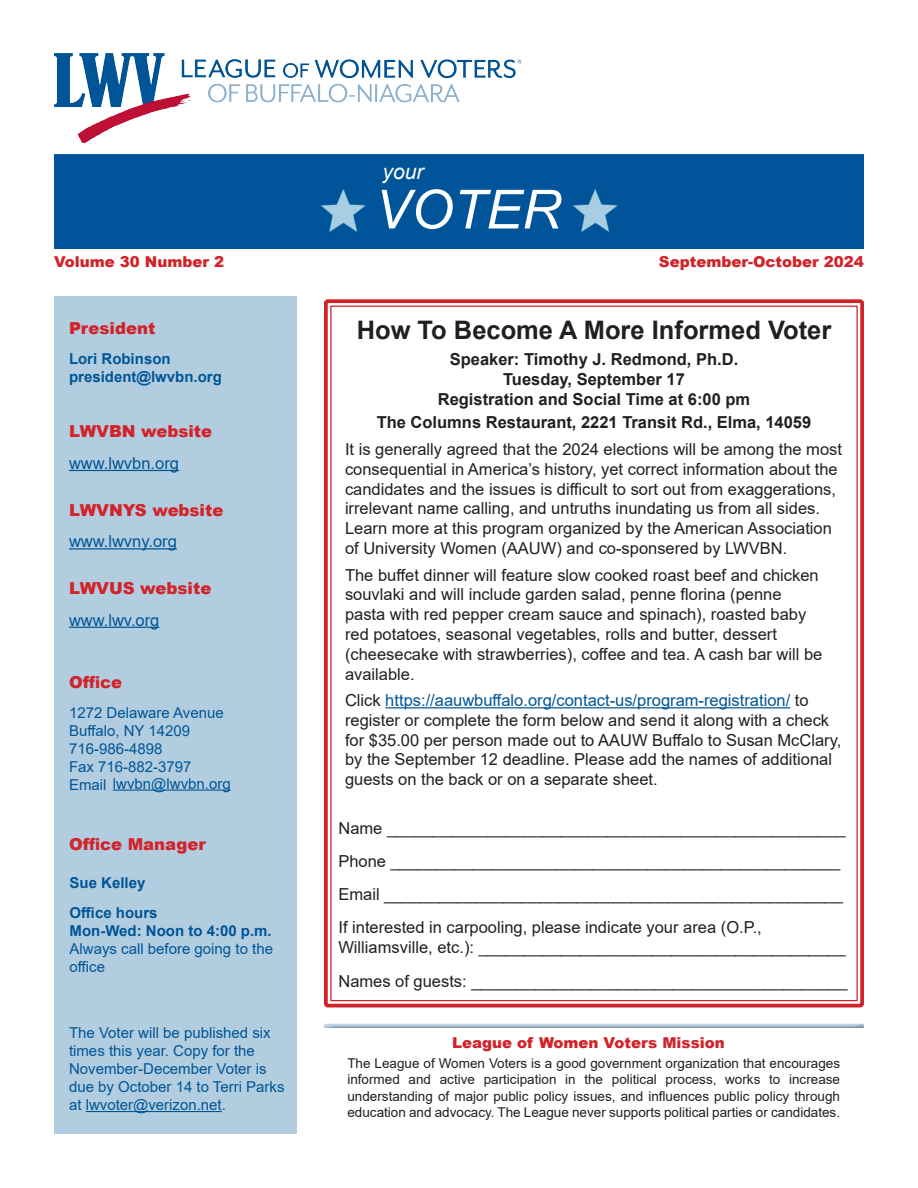
<style>
.page{position:relative;width:918px;height:1188px;background:#fff}
.page>*{position:absolute;margin:0;border:0;box-sizing:border-box;transform-origin:0 0}
.t1{font:italic 54px "Arial";color:#fff}
.t2{font:700 25.5px "Arial";color:#231f20}
.t3{font:italic 21px "Arial";color:#fff}
.Main_Text{font:16.5px/19.8px "Arial";color:#231f20}
.No_Box_Subheading{font:700 16.5px "Arial";color:#231f20}
.t4{font:900 16.5px "Arial";color:#d2232a}
.t5{font:16.5px "Arial";color:#005596}
.t6{font:15px/18px "Arial";color:#005596}
.t7{font:700 15px "Arial";color:#005596}
.t8{font:900 15px "Arial";color:#d2232a}
.t9{font:13.5px/16.2px "Arial";color:#231f20;text-align:justify}
.s1{color:#005596}
</style>
<div class="page">
<div style="left:323px;top:1022px;width:542px;height:7px;background:#231f20;opacity:.75"></div>
<div style="left:54px;top:297px;width:243px;height:837px;background:#b2cde0"></div>
<hr style="left:86px;top:1111px;width:136px;height:1px;background:#005596">
<hr style="left:113px;top:790px;width:118px;height:1px;background:#005596">
<hr style="left:69px;top:470px;width:110px;height:1px;background:#005596">
<hr style="left:69px;top:548px;width:108px;height:1px;background:#005596">
<hr style="left:69px;top:627px;width:90px;height:1px;background:#005596">
<div style="left:54px;top:154px;width:810px;height:95px;background:#005499"></div>
<img style="left:54px;top:54px;width:468px;height:89px">
<hr style="left:385px;top:707px;width:405px;height:1px;background:#005596">
<div style="left:324px;top:299px;width:540px;height:708px;border:4px solid #d1232a;border-radius:2px"></div>
<p class="t3" style="left:382px;top:158px;width:42px">your</p>
<p class="t1" style="left:375px;top:175px;width:188px">VOTER</p>
<p class="t8" style="left:54px;top:251px;width:172px">Volume 30 Number 2</p>
<p class="t8" style="left:659px;top:251px;width:207px">September-October 2024</p>
<p class="t4" style="left:69px;top:316px;width:88px">President</p>
<p class="t7" style="left:69px;top:348px;width:103px">Lori Robinson</p>
<p class="t7" style="left:69px;top:366px;width:154px">president@lwvbn.org</p>
<p class="t4" style="left:69px;top:420px;width:145px">LWVBN website</p>
<p class="t5" style="left:69px;top:452px;width:112px">www.lwvbn.org</p>
<p class="t4" style="left:69px;top:498px;width:156px">LWVNYS website</p>
<p class="t5" style="left:69px;top:530px;width:109px">www.lwvny.org</p>
<p class="t4" style="left:69px;top:576px;width:144px">LWVUS website</p>
<p class="t5" style="left:69px;top:608px;width:92px">www.lwv.org</p>
<p class="t4" style="left:69px;top:670px;width:55px">Office</p>
<p class="t6" style="left:69px;top:703px;width:156px">1272 Delaware Avenue</p>
<p class="t6" style="left:69px;top:721px;width:123px">Buffalo, NY 14209</p>
<p class="t6" style="left:69px;top:739px;width:95px">716-986-4898</p>
<p class="t6" style="left:69px;top:757px;width:124px">Fax 716-882-3797</p>
<p class="t6" style="left:69px;top:774px;width:163px">Email lwvbn@lwvbn.org</p>
<p class="t4" style="left:69px;top:832px;width:138px">Office Manager</p>
<p class="t7" style="left:70px;top:873px;width:77px">Sue Kelley</p>
<p class="t7" style="left:70px;top:902px;width:89px">Office hours</p>
<p class="t7" style="left:70px;top:920px;width:204px">Mon-Wed: Noon to 4:00 p.m.</p>
<p class="t6" style="left:70px;top:940px;width:205px">Always call before going to the office</p>
<p class="t6" style="left:69px;top:1024px;width:217px">The Voter will be published six times this year. Copy for the<br>November-December Voter is due by October 14 to Terri Parks at lwvoter@verizon.net.</p>
<p class="t2" style="left:357px;top:312px;width:476px">How To Become A More Informed Voter</p>
<p class="No_Box_Subheading" style="left:450px;top:348px;width:290px">Speaker: Timothy J. Redmond, Ph.D.</p>
<p class="No_Box_Subheading" style="left:503px;top:368px;width:183px">Tuesday, September 17</p>
<p class="No_Box_Subheading" style="left:438px;top:388px;width:314px">Registration and Social Time at 6:00 pm</p>
<p class="No_Box_Subheading" style="left:377px;top:411px;width:436px">The Columns Restaurant, 2221 Transit Rd., Elma, 14059</p>
<p class="Main_Text" style="left:345px;top:439px;width:499px">It is generally agreed that the 2024 elections will be among the most consequential in America’s history, yet correct information about the candidates and the issues is difficult to sort out from exaggerations, irrelevant name calling, and untruths inundating us from all sides.<br>Learn more at this program organized by the American Association of University Women (AAUW) and co-sponsered by LWVBN.</p>
<p class="Main_Text" style="left:345px;top:565px;width:479px">The buffet dinner will feature slow cooked roast beef and chicken souvlaki and will include garden salad, penne florina (penne pasta with red pepper cream sauce and spinach), roasted baby red potatoes, seasonal vegetables, rolls and butter, dessert (cheesecake with strawberries), coffee and tea. A cash bar will be available.</p>
<p class="Main_Text" style="left:345px;top:690px;width:498px">Click <span class="s1">https://aauwbuffalo.org/contact-us/program-registration/</span> to register or complete the form below and send it along with a check for $35.00 per person made out to AAUW Buffalo to Susan McClary, by the September 12 deadline. Please add the names of additional guests on the back or on a separate sheet.</p>
<p class="Main_Text" style="left:338px;top:818px;width:509px">Name __________________________________________________</p>
<p class="Main_Text" style="left:338px;top:851px;width:503px">Phone _________________________________________________</p>
<p class="Main_Text" style="left:338px;top:884px;width:506px">Email __________________________________________________</p>
<p class="Main_Text" style="left:338px;top:918px;width:509px">If interested in carpooling, please indicate your area (O.P.,<br>Williamsville, etc.): ________________________________________</p>
<p class="Main_Text" style="left:338px;top:971px;width:511px">Names of guests: _________________________________________</p>
<p class="t8" style="left:452px;top:1031px;width:274px">League of Women Voters Mission</p>
<p class="t9" style="left:347px;top:1055px;width:494px">The League of Women Voters is a good government organization that encourages informed and active participation in the political process, works to increase understanding of major public policy issues, and influences public policy through education and advocacy. The League never supports political parties or candidates.</p>
</div>
